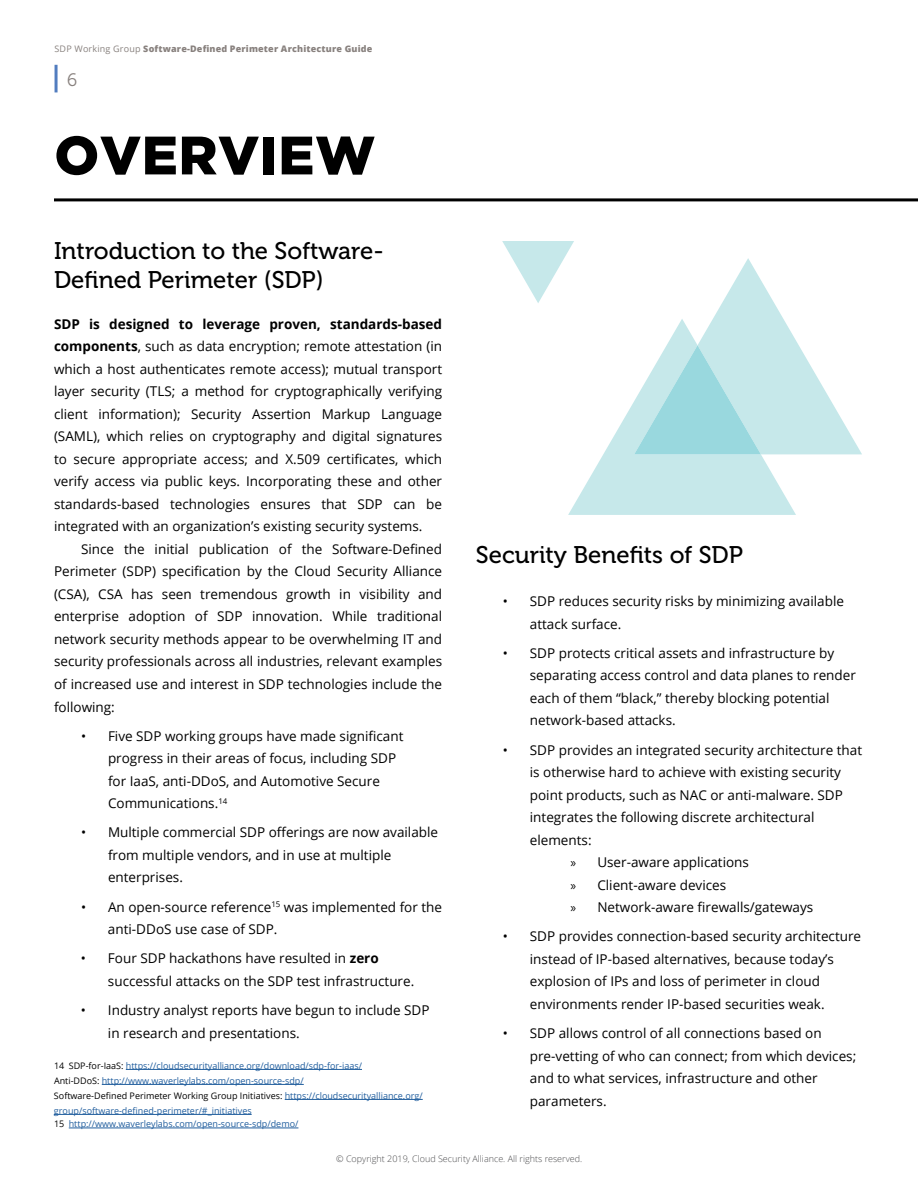
<style>
.page{position:relative;width:918px;height:1188px;background:#fff}
.page>*{position:absolute;margin:0;border:0;box-sizing:border-box;transform-origin:0 0}
.t1{font:900 54px "Gotham";letter-spacing:.015em;color:#000}
.t2{font:24px/28.8px "Museo 500";color:#000}
.t3{font:18px "Museo 300";color:#88817e}
.t4{font:13.5px/22.5px "Open Sans";color:#000}
.t5{font:9px/15px "Open Sans";color:#215e9e}
.t6{font:800 9px "Open Sans";letter-spacing:.02em;color:#88817e}
.t7{font:300 9px "Open Sans";color:#4d4d4f}
.s1{font-weight:400}
.s2{font-weight:700}
.s3{color:#000}
.s4{font-family:"Myriad Pro"}
</style>
<div class="page">
<hr style="left:55px;top:65px;width:3px;height:27px;background:#527dbf">
<hr style="left:126px;top:1069px;width:236px;height:1px;background:#215e9e">
<hr style="left:102px;top:1084px;width:202px;height:1px;background:#215e9e">
<hr style="left:285px;top:1099px;width:138px;height:1px;background:#215e9e">
<hr style="left:54px;top:1114px;width:198px;height:1px;background:#215e9e">
<hr style="left:69px;top:1128px;width:229px;height:1px;background:#215e9e">
<hr style="left:54px;top:198px;width:864px;height:3px;background:#000">
<svg style="left:568px;top:402px;width:228px;height:113px;fill:#c6e8ea"></svg>
<svg style="left:634px;top:258px;width:228px;height:196px"></svg>
<svg style="left:502px;top:241px;width:72px;height:62px"></svg>
<p class="t6" style="left:55px;top:42px;width:319px"><span class="s1">SDP Working Group</span> Software-Defined Perimeter Architecture Guide</p>
<h3 class="t3" style="left:67px;top:71px;width:12px">6</h3>
<h1 class="t1" style="left:54px;top:124px;width:323px">OVERVIEW</h1>
<h2 class="t2" style="left:54px;top:237px;width:331px">Introduction to the Software-<br>Defined Perimeter (SDP)</h2>
<p class="t4" style="left:54px;top:312px;width:390px;text-align:justify"><span class="s2">SDP is designed to leverage proven, standards-based components</span>, such as data encryption; remote attestation (in which a host authenticates remote access); mutual transport layer security (TLS; a method for cryptographically verifying client information); Security Assertion Markup Language (SAML), which relies on cryptography and digital signatures to secure appropriate access; and X.509 certificates, which verify access via public keys. Incorporating these and other standards-based technologies ensures that SDP can be integrated with an organization’s existing security systems.</p>
<p class="t4" style="left:54px;top:537px;width:390px;text-align:justify;text-indent:27px">Since the initial publication of the Software-Defined Perimeter (SDP) specification by the Cloud Security Alliance (CSA), CSA has seen tremendous growth in visibility and enterprise adoption of SDP innovation. While traditional network security methods appear to be overwhelming IT and security professionals across all industries, relevant examples of increased use and interest in SDP technologies include the following:</p>
<p class="t4" style="left:108px;top:724px;width:297px;text-indent:-27px">• Five SDP working groups have made significant progress in their areas of focus, including SDP for IaaS, anti-DDoS, and Automotive Secure Communications.<sup>14</sup></p>
<p class="t4" style="left:108px;top:821px;width:332px;text-indent:-27px">• Multiple commercial SDP offerings are now available from multiple vendors, and in use at multiple enterprises.</p>
<p class="t4" style="left:108px;top:895px;width:336px;text-indent:-27px">• An open-source reference<sup>15</sup> was implemented for the anti-DDoS use case of SDP.</p>
<p class="t4" style="left:108px;top:947px;width:308px;text-indent:-27px">• Four SDP hackathons have resulted in <span class="s2">zero </span>successful attacks on the SDP test infrastructure.</p>
<p class="t4" style="left:108px;top:999px;width:323px;text-indent:-27px">• Industry analyst reports have begun to include SDP in research and presentations.</p>
<p class="t5" style="left:54px;top:1058px;width:370px"><span class="s3">14 SDP-for-IaaS:</span> https://cloudsecurityalliance.org/download/sdp-for-iaas/<br><span class="s3">Anti-DDoS:</span> http://www.waverleylabs.com/open-source-sdp/<br><span class="s3">Software-Defined Perimeter Working Group Initiatives:</span> https://cloudsecurityalliance.org/ group/software-defined-perimeter/#_initiatives</p>
<p class="t5" style="left:54px;top:1116px;width:246px"><span class="s3">15</span> http://www.waverleylabs.com/open-source-sdp/demo/</p>
<h2 class="t2" style="left:476px;top:541px;width:269px">Security Benefits of SDP</h2>
<p class="t4" style="left:530px;top:590px;width:316px;text-indent:-27px">• SDP reduces security risks by minimizing available attack surface.</p>
<p class="t4" style="left:530px;top:641px;width:328px;text-indent:-27px">• SDP protects critical assets and infrastructure by separating access control and data planes to render each of them “black,” thereby blocking potential network-based attacks.</p>
<p class="t4" style="left:503px;top:738px;width:361px">• SDP provides an integrated security architecture that</p>
<p class="t4" style="left:530px;top:761px;width:313px">is otherwise hard to achieve with existing security</p>
<p class="t4" style="left:530px;top:783px;width:315px">point products, such as NAC or anti-malware. SDP</p>
<p class="t4" style="left:530px;top:806px;width:286px">integrates the following discrete architectural</p>
<p class="t4" style="left:530px;top:828px;width:63px">elements:</p>
<p class="t4" style="left:570px;top:851px;width:180px"><span class="s4">»</span> User-aware applications</p>
<p class="t4" style="left:570px;top:873px;width:157px"><span class="s4">»</span> Client-aware devices</p>
<p class="t4" style="left:570px;top:896px;width:245px"><span class="s4">»</span> Network-aware firewalls/gateways</p>
<p class="t4" style="left:530px;top:925px;width:333px;text-indent:-27px">• SDP provides connection-based security architecture instead of IP-based alternatives, because today’s explosion of IPs and loss of perimeter in cloud environments render IP-based securities weak.</p>
<p class="t4" style="left:530px;top:1022px;width:328px;text-indent:-27px">• SDP allows control of all connections based on pre-vetting of who can connect; from which devices; and to what services, infrastructure and other parameters.</p>
<p class="t7" style="left:336px;top:1153px;width:248px">© Copyright 2019, Cloud Security Alliance. All rights reserved.</p>
</div>
